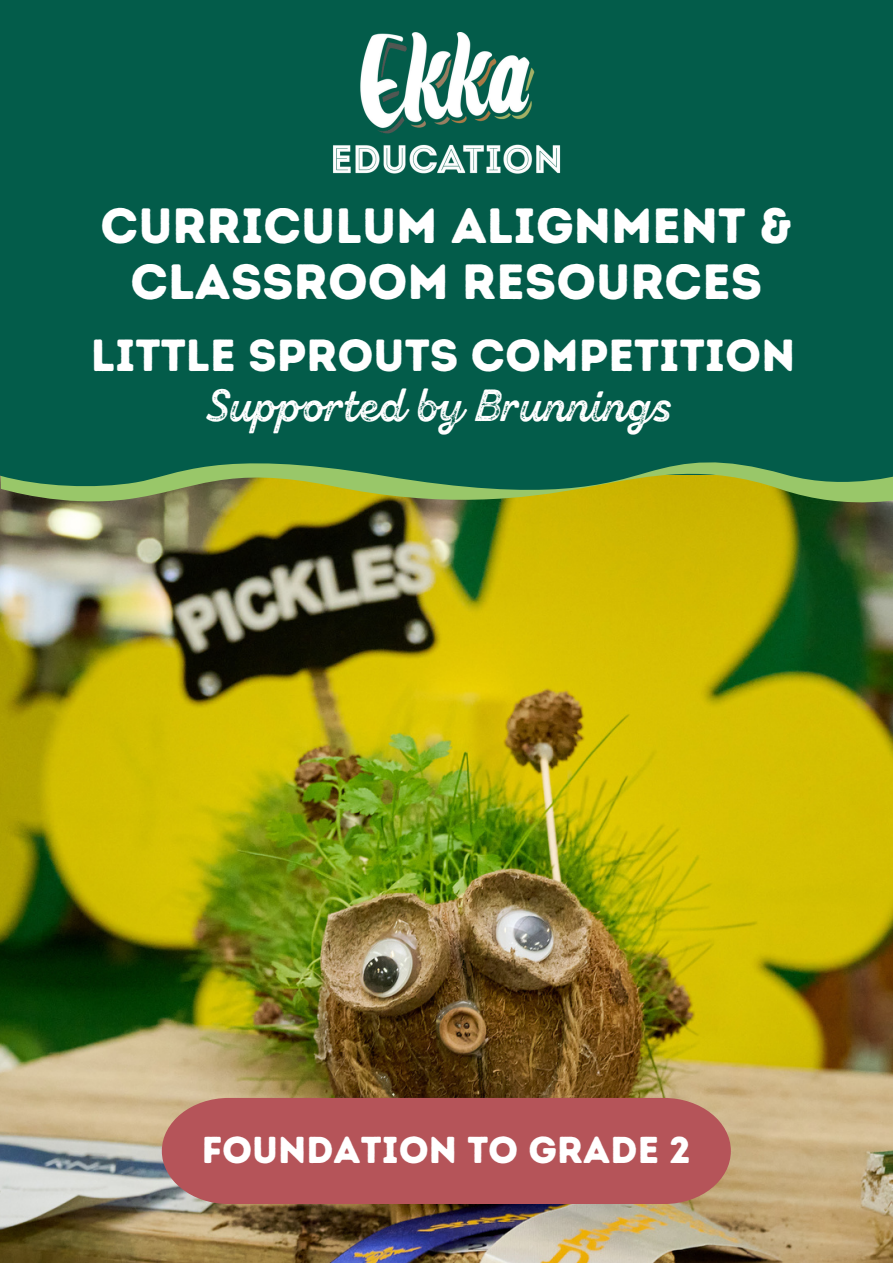
<style>
.page{position:relative;width:893px;height:1264px;background:#fff}
.page>*{position:absolute;margin:0;border:0;box-sizing:border-box;transform-origin:0 0}
.t1{font:49.5px/55.1px "Intro Rust Base";color:#fff;text-align:center}
.t2{font:45px "Intro Rust Base";color:#fff}
.t3{font:45px "Zing Script Rust B Base G";color:#fff}
.t4{font:37.5px "Intro Rust Base";color:#fff}
</style>
<div class="page">
<img style="left:0;top:496px;width:892px;height:766px">
<div style="left:162px;top:1097px;width:568px;height:106px;background:#b55459"></div>
<div style="left:0;top:0;width:892px;height:474px;background:#035c4a"></div>
<img style="left:1px;top:496px;width:891px;height:17px">
<svg style="left:0;top:462px;width:892px;height:34px"></svg>
<img style="left:333px;top:33px;width:228px;height:141px">
<p class="t1" style="left:101px;top:198px;width:693px">CURRICULUM ALIGNMENT &amp;<br>CLASSROOM RESOURCES</p>
<p class="t2" style="left:91px;top:328px;width:705px">LITTLE SPROUTS COMPETITION</p>
<p class="t3" style="left:206px;top:387px;width:465px">Supported by Brunnings</p>
<p class="t4" style="left:202px;top:1127px;width:490px">FOUNDATION TO GRADE 2</p>
</div>
